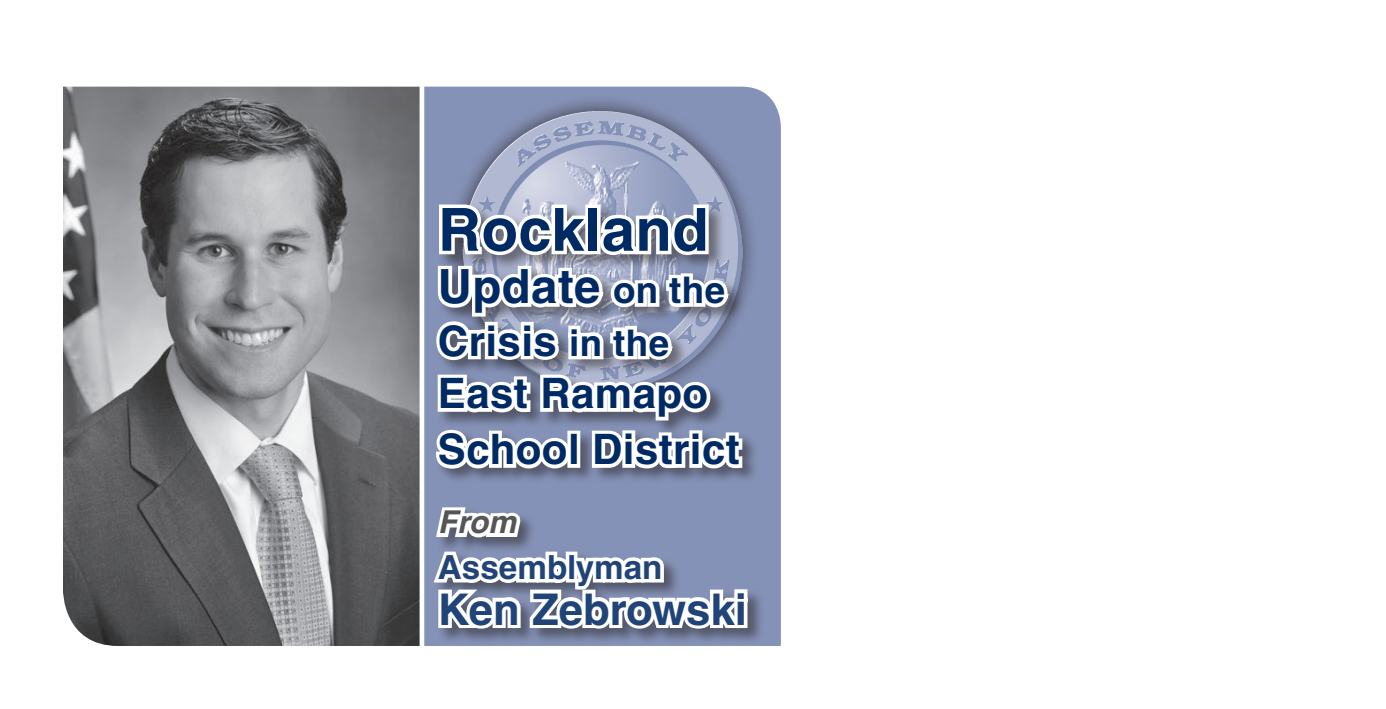
<style>
.page{position:relative;width:1386px;height:709px;background:#fff}
.page>*{position:absolute;margin:0;border:0;box-sizing:border-box;transform-origin:0 0}
.t1{font:700 59.5px "Helvetica";letter-spacing:.01em;color:#002a64}
.t2{font:700 47.25px "Helvetica";letter-spacing:.01em;color:#002a64}
.t3{font:700 43.75px "Helvetica";color:#214478}
.t4{font:700 42px/54.2px "Helvetica";letter-spacing:.01em;color:#002a64}
.t5{font:700 33.25px "Helvetica";color:#214478}
.t6{font:italic 700 31.5px "Helvetica";color:#545557}
.s1{font-size:36.75px}
</style>
<div class="page">
<img style="left:63px;top:87px;width:357px;height:559px">
<svg style="left:424px;top:87px;width:357px;height:559px;background:#8895b9"></svg>
<div style="left:446px;top:95px;width:314px;height:313px;background:#231f20;opacity:.75"></div>
<img style="left:498px;top:111px;width:92px;height:45px">
<div style="left:434px;top:203px;width:330px;height:442px;background:#231f20;opacity:.51"></div>
<svg style="left:433px;top:201px;width:313px;height:280px"></svg>
<svg style="left:429px;top:504px;width:322px;height:142px"></svg>
<p class="t1" style="left:438px;top:193px;width:272px">Rockland</p>
<p class="t2" style="left:438px;top:258px;width:289px">Update <span class="s1">on the</span></p>
<p class="t4" style="left:438px;top:313px;width:303px">Crisis <span class="s1">in the<br></span>East Ramapo<br>School District</p>
<p class="t6" style="left:438px;top:503px;width:80px">From</p>
<p class="t5" style="left:438px;top:547px;width:226px">Assemblyman</p>
<p class="t3" style="left:438px;top:582px;width:311px">Ken Zebrowski</p>
</div>
